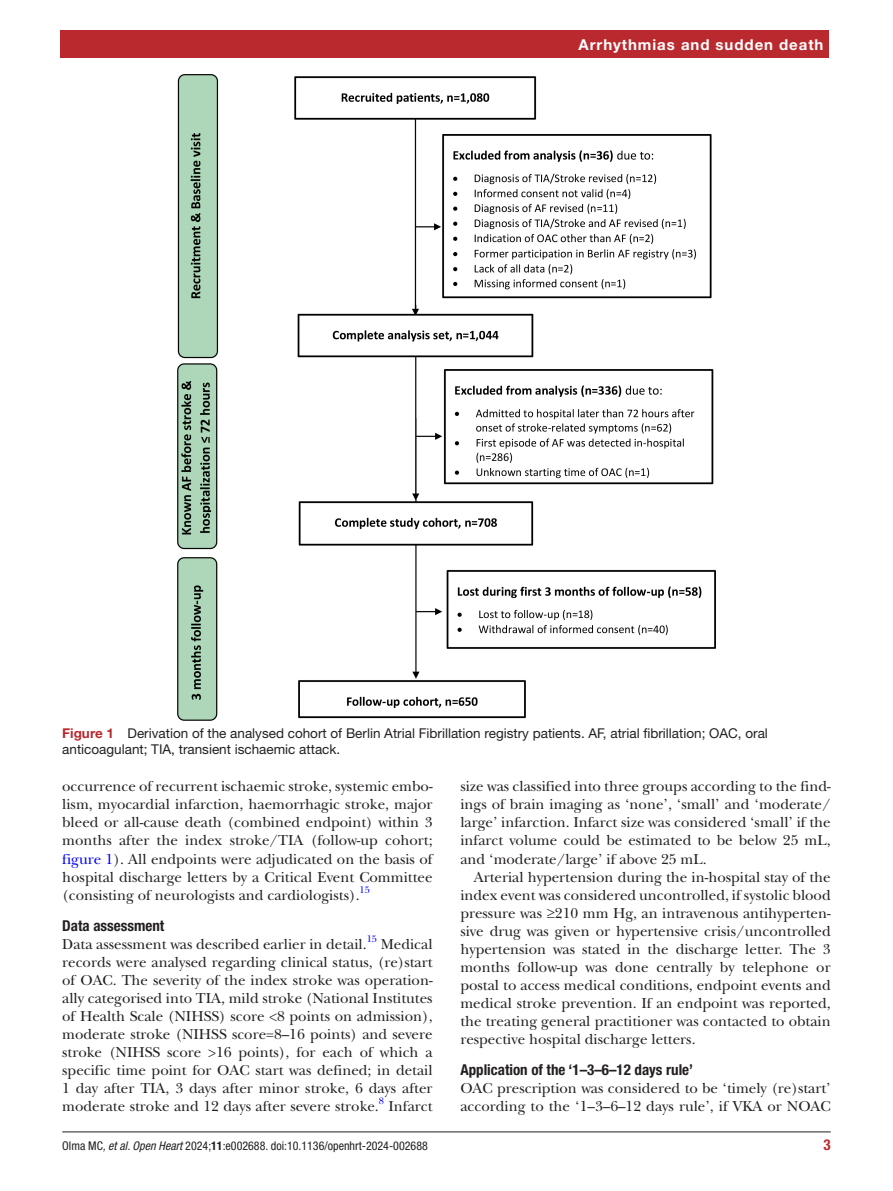
<style>
.page{position:relative;width:893px;height:1191px;background:#fff}
.page>*{position:absolute;margin:0;border:0;box-sizing:border-box;transform-origin:0 0}
.t1{font:15px/18px "New Baskerville";color:#231f20;text-align:justify}
.t2{font:700 condensed 15px "Helvetica Neue LT Std";color:#231f20}
.t3{font:700 15px "Helvetica Neue LT Std";letter-spacing:.065em;color:#fff}
.t4{font:700 condensed 15px "Helvetica Neue LT Std";color:#b9292e}
.t5{font:13.5px/16.2px "Helvetica Neue LT Std";color:#231f20}
.t6{font:condensed 12px "Helvetica Neue LT Std";color:#231f20}
.t7{font:9.9px "New Baskerville";color:#00f}
.s1{font-weight:700;color:#b9292e}
.s2{color:#00f}
.s3{font-style:italic}
.s4{font-weight:700}
</style>
<div class="page">
<hr style="left:62px;top:1131px;width:769px;height:1px;background:#231f20">
<div style="left:61px;top:31px;width:768px;height:27px;background:#b9292e"></div>
<img style="left:177px;top:74px;width:538px;height:646px">
<p class="t3" style="left:579px;top:35px;width:246px">Arrhythmias and sudden death</p>
<p class="t5" style="left:62px;top:725px;width:707px"><span class="s1">Figure 1</span> Derivation of the analysed cohort of Berlin Atrial Fibrillation registry patients. AF, atrial fibrillation; OAC, oral anticoagulant; TIA, transient ischaemic attack.</p>
<p class="t1" style="left:62px;top:777px;width:372px">occurrence of recurrent ischaemic stroke, systemic embo&shy;lism, myocardial infarction, haemorrhagic stroke, major bleed or all-cause death (combined endpoint) within 3 months after the index stroke/TIA (follow-up cohort; <span class="s2">figure 1</span>). All endpoints were adjudicated on the basis of hospital discharge letters by a Critical Event Committee (consisting of neurologists and cardiologists).</p>
<p class="t7" style="left:360px;top:883px;width:12px">15</p>
<p class="t2" style="left:62px;top:916px;width:104px">Data assessment</p>
<p class="t1" style="left:62px;top:935px;width:306px">Data assessment was described earlier in detail.</p>
<p class="t7" style="left:367px;top:933px;width:12px">15</p>
<p class="t1" style="left:62px;top:935px;width:372px;text-indent:318px">Medical records were analysed regarding clinical status, (re)start of OAC. The severity of the index stroke was operation&shy;ally categorised into TIA, mild stroke (National Institutes of Health Scale (NIHSS) score &lt;8 points on admission), moderate stroke (NIHSS score=8–16 points) and severe stroke (NIHSS score &gt;16 points), for each of which a specific time point for OAC start was defined; in detail 1 day after TIA, 3 days after minor stroke, 6 days after moderate stroke and 12 days after severe stroke.<sup>8</sup> Infarct</p>
<p class="t1" style="left:460px;top:777px;width:372px">size was classified into three groups according to the find&shy;ings of brain imaging as ‘none’, ‘small’ and ‘moderate/ large’ infarction. Infarct size was considered ‘small’ if the infarct volume could be estimated to be below 25 mL, and ‘moderate/large’ if above 25 mL.</p>
<p class="t1" style="left:460px;top:867px;width:372px;text-indent:14px">Arterial hypertension during the in-hospital stay of the index event was considered uncontrolled, if systolic blood pressure was ≥210 mm Hg, an intravenous antihyperten&shy;sive drug was given or hypertensive crisis/uncontrolled hypertension was stated in the discharge letter. The 3 months follow-up was done centrally by telephone or postal to access medical conditions, endpoint events and medical stroke prevention. If an endpoint was reported, the treating general practitioner was contacted to obtain respective hospital discharge letters.</p>
<p class="t2" style="left:460px;top:1060px;width:234px">Application of the ‘1–3–6–12 days rule’</p>
<p class="t1" style="left:460px;top:1079px;width:372px">OAC prescription was considered to be ‘timely (re)start’ according to the ‘1–3–6–12 days rule’, if VKA or NOAC</p>
<p class="t6" style="left:62px;top:1139px;width:367px">Olma MC<span class="s3">, et al. Open Heart</span> 2024;<span class="s4">11</span>:e002688. doi:10.1136/openhrt-2024-002688</p>
<p class="t4" style="left:823px;top:1135px;width:9px">3</p>
</div>
